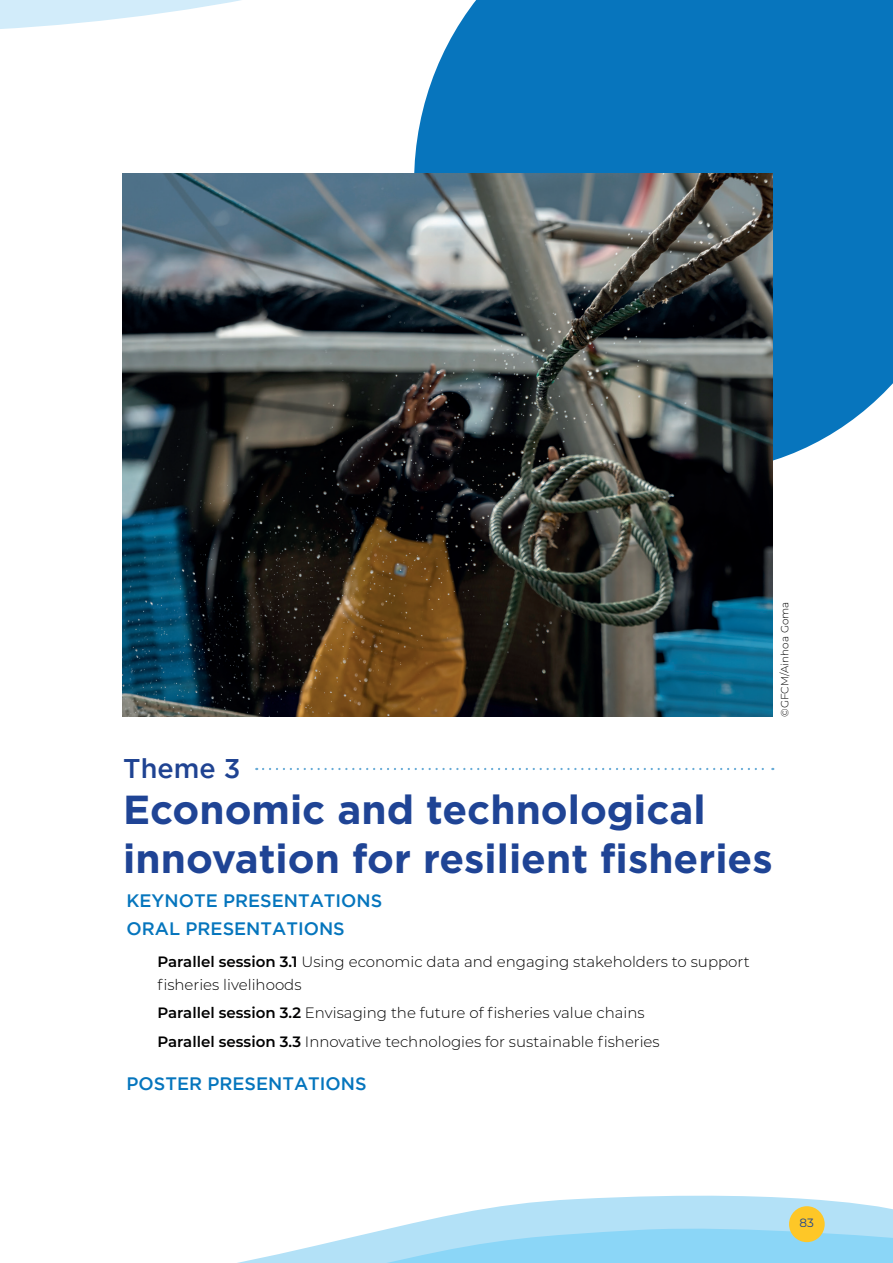
<style>
.page{position:relative;width:893px;height:1263px;background:#fff}
.page>*{position:absolute;margin:0;border:0;box-sizing:border-box;transform-origin:0 0}
.t1{font:700 40.5px/48.6px "Gotham";color:#1f4495}
.t2{font:500 27px "Gotham";color:#1f4392}
.t3{font:500 18px/28.5px "Gotham";color:#0575bd}
.t4{font:300 15px/22.5px "Montserrat";color:#000001}
.t5{font:12px "Montserrat";color:#1d4490}
.t6{font:300 10.5px "Montserrat";color:#000001}
.s1{font-weight:600}
</style>
<div class="page">
<svg style="left:410px;top:1195px;width:483px;height:29px;fill:#b3e1f7"></svg>
<svg style="left:237px;top:1224px;width:656px;height:39px;background:#a8dff8"></svg>
<div style="left:789px;top:1206px;width:36px;height:36px;background:#fec727;border-radius:50%"></div>
<svg style="left:0;top:0;width:241px;height:29px;fill:#d2ecfa"></svg>
<svg style="left:414px;top:0;width:479px;height:473px;background:#197ec1"></svg>
<img style="left:122px;top:174px;width:650px;height:543px">
<svg style="left:263px;top:768px;width:510px;height:2px"></svg>
<p class="t6" style="left:777px;top:717px;width:117px;rotate:-90deg">©GFCM/Ainhoa Goma</p>
<h2 class="t2" style="left:123px;top:753px;width:119px">Theme 3</h2>
<h1 class="t1" style="left:123px;top:785px;width:651px">Economic and technological innovation for resilient fisheries</h1>
<p class="t3" style="left:126px;top:885px;width:257px">KEYNOTE PRESENTATIONS<br>ORAL PRESENTATIONS</p>
<p class="t4" style="left:157px;top:950px;width:594px"><span class="s1">Parallel session 3.1</span> Using economic data and engaging stakeholders to support fisheries livelihoods</p>
<p class="t4" style="left:157px;top:998px;width:504px;line-height:28.5px"><span class="s1">Parallel session 3.2</span> Envisaging the future of fisheries value chains<br><span class="s1">Parallel session 3.3</span> Innovative technologies for sustainable fisheries</p>
<p class="t3" style="left:126px;top:1069px;width:242px">POSTER PRESENTATIONS</p>
<p class="t5" style="left:799px;top:1215px;width:16px">83</p>
</div>
